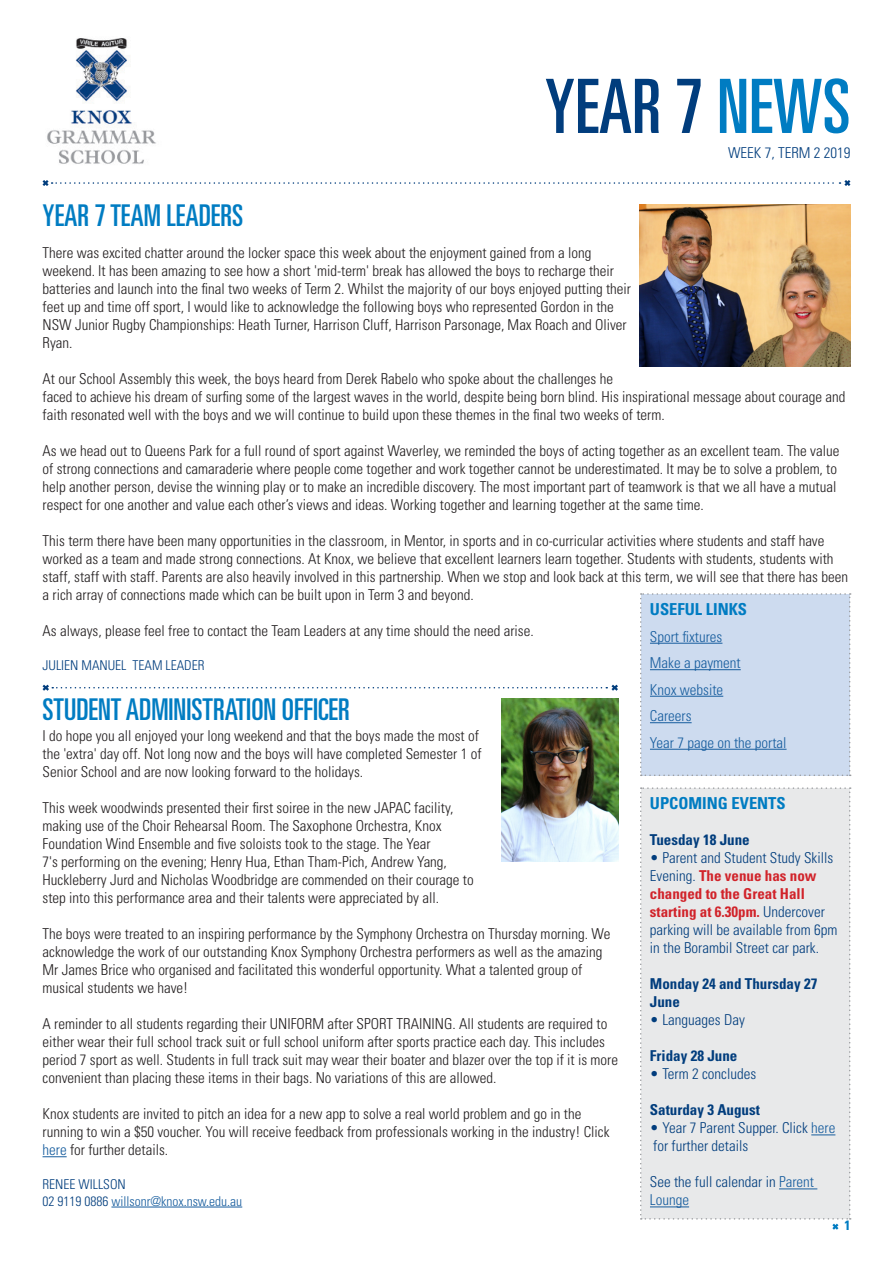
<style>
.page{position:relative;width:893px;height:1263px;background:#fff}
.page>*{position:absolute;margin:0;border:0;box-sizing:border-box;transform-origin:0 0}
.t1{font:ultra-condensed 75px "Univers LT Std";color:#013d7d}
.SECTION_HEADING{font:ultra-condensed 30px "Univers LT Std";color:#007cc2}
.Calendar_Heading{font:700 condensed 16.5px "Univers LT Std";color:#007cc2}
.COPY{font:300 condensed 15px/18px "Univers LT Std";color:#231f20}
.Calendar_Date{font:300 condensed 15px/18px "Univers LT Std";color:#013d7d}
.Calendar_Date-2{font:700 condensed 15px "Univers LT Std";color:#013d7d}
.Hyperlink{font:300 condensed 15px "Univers LT Std";color:#175d9e}
.WEEK_NUMBER{font:300 condensed 15px "Univers LT Std";color:#013d7d}
.AUTHOR{font:300 condensed 13.5px "Univers LT Std";color:#013d7d}
.AUTHOR-2{font:300 condensed 13.5px "Univers LT Std";color:#175d9e}
.t2{font:700 condensed 13.5px "Univers LT Std";color:#007cc2}
.s1{color:#007cc2}
.s2{color:#175d9e}
.s3{color:#013d7d}
.s4{font-weight:700;color:#d1232a}
</style>
<div class="page">
<svg style="left:42px;top:180px;width:809px;height:6px"></svg>
<img style="left:47px;top:38px;width:109px;height:126px">
<svg style="left:42px;top:684px;width:576px;height:7px"></svg>
<div style="left:640px;top:787px;width:211px;height:443px;background:#e8e9ea"></div>
<svg style="left:43px;top:1156px;width:24px;height:1px"></svg>
<hr style="left:111px;top:1207px;width:131px;height:1px;background:#175d9e">
<img style="left:501px;top:699px;width:117px;height:162px">
<div style="left:640px;top:593px;width:211px;height:183px;background:#cddbef"></div>
<img style="left:640px;top:204px;width:210px;height:162px">
<h1 class="t1" style="left:545px;top:64px;width:307px">YEAR 7 <span class="s1">NEWS</span></h1>
<p class="SECTION_HEADING" style="left:43px;top:198px;width:202px">YEAR 7 TEAM LEADERS</p>
<p class="WEEK_NUMBER" style="left:728px;top:143px;width:124px">WEEK 7, TERM 2 2019</p>
<p class="COPY" style="left:43px;top:243px;width:590px">There was excited chatter around the locker space this week about the enjoyment gained from a long weekend. It has been amazing to see how a short 'mid-term' break has allowed the boys to recharge their batteries and launch into the final two weeks of Term 2. Whilst the majority of our boys enjoyed putting their feet up and time off sport, I would like to acknowledge the following boys who represented Gordon in the NSW Junior Rugby Championships: Heath Turner, Harrison Cluff, Harrison Parsonage, Max Roach and Oliver Ryan.</p>
<p class="COPY" style="left:43px;top:369px;width:804px">At our School Assembly this week, the boys heard from Derek Rabelo who spoke about the challenges he<br>faced to achieve his dream of surfing some of the largest waves in the world, despite being born blind. His inspirational message about courage and faith resonated well with the boys and we will continue to build upon these themes in the final two weeks of term.</p>
<p class="COPY" style="left:43px;top:441px;width:798px">As we head out to Queens Park for a full round of sport against Waverley, we reminded the boys of acting together as an excellent team. The value of strong connections and camaraderie where people come together and work together cannot be underestimated. It may be to solve a problem, to help another person, devise the winning play or to make an incredible discovery. The most important part of teamwork is that we all have a mutual respect for one another and value each other’s views and ideas. Working together and learning together at the same time.</p>
<p class="COPY" style="left:43px;top:531px;width:807px">This term there have been many opportunities in the classroom, in Mentor, in sports and in co-curricular activities where students and staff have worked as a team and made strong connections. At Knox, we believe that excellent learners learn together. Students with students, students with staff, staff with staff. Parents are also heavily involved in this partnership. When we stop and look back at this term, we will see that there has been a rich array of connections made which can be built upon in Term 3 and beyond.</p>
<p class="COPY" style="left:43px;top:621px;width:493px">As always, please feel free to contact the Team Leaders at any time should the need arise.</p>
<p class="AUTHOR" style="left:43px;top:657px;width:163px">JULIEN MANUEL TEAM LEADER</p>
<p class="Calendar_Heading" style="left:650px;top:599px;width:99px">USEFUL LINKS</p>
<p class="Hyperlink" style="left:650px;top:627px;width:74px">Sport fixtures</p>
<p class="Hyperlink" style="left:650px;top:654px;width:92px">Make a payment</p>
<p class="Hyperlink" style="left:650px;top:680px;width:75px">Knox website</p>
<p class="Hyperlink" style="left:650px;top:707px;width:43px">Careers</p>
<p class="Hyperlink" style="left:650px;top:733px;width:138px">Year 7 page on the portal</p>
<p class="SECTION_HEADING" style="left:43px;top:693px;width:309px">STUDENT ADMINISTRATION OFFICER</p>
<p class="COPY" style="left:43px;top:727px;width:441px">I do hope you all enjoyed your long weekend and that the boys made the most of the 'extra' day off. Not long now and the boys will have completed Semester 1 of<br>Senior School and are now looking forward to the holidays.</p>
<p class="COPY" style="left:43px;top:799px;width:433px">This week woodwinds presented their first soiree in the new JAPAC facility, making use of the Choir Rehearsal Room. The Saxophone Orchestra, Knox Foundation Wind Ensemble and five soloists took to the stage. The Year<br>7's performing on the evening; Henry Hua, Ethan Tham-Pich, Andrew Yang, Huckleberry Jurd and Nicholas Woodbridge are commended on their courage to step into this performance area and their talents were appreciated by all.</p>
<p class="COPY" style="left:43px;top:925px;width:569px">The boys were treated to an inspiring performance by the Symphony Orchestra on Thursday morning. We acknowledge the work of our outstanding Knox Symphony Orchestra performers as well as the amazing Mr James Brice who organised and facilitated this wonderful opportunity. What a talented group of musical students we have!</p>
<p class="COPY" style="left:43px;top:1015px;width:577px">A reminder to all students regarding their UNIFORM after SPORT TRAINING. All students are required to either wear their full school track suit or full school uniform after sports practice each day. This includes period 7 sport as well. Students in full track suit may wear their boater and blazer over the top if it is more convenient than placing these items in their bags. No variations of this are allowed.</p>
<p class="COPY" style="left:43px;top:1105px;width:568px">Knox students are invited to pitch an idea for a new app to solve a real world problem and go in the running to win a $50 voucher. You will receive feedback from professionals working in the industry! Click <span class="s2">here</span> for further details.</p>
<p class="AUTHOR" style="left:43px;top:1176px;width:85px">RENEE WILLSON</p>
<p class="AUTHOR-2" style="left:43px;top:1193px;width:201px"><span class="s3">02 9119 0886</span> willsonr@knox.nsw.edu.au</p>
<p class="Calendar_Heading" style="left:650px;top:793px;width:137px">UPCOMING EVENTS</p>
<p class="Calendar_Date-2" style="left:650px;top:831px;width:101px">Tuesday 18 June</p>
<p class="Calendar_Date" style="left:650px;top:849px;width:185px">• Parent and Student Study Skills</p>
<p class="Calendar_Date" style="left:650px;top:867px;width:189px">Evening. <span class="s4">The venue has now changed to the Great Hall starting at 6.30pm.</span> Undercover parking will be available from 6pm in the Borambil Street car park.</p>
<p class="Calendar_Date-2" style="left:650px;top:975px;width:169px">Monday 24 and Thursday 27</p>
<p class="Calendar_Date-2" style="left:650px;top:993px;width:31px">June</p>
<p class="Calendar_Date" style="left:650px;top:1011px;width:96px">• Languages Day</p>
<p class="Calendar_Date-2" style="left:650px;top:1047px;width:89px">Friday 28 June</p>
<p class="Calendar_Date" style="left:650px;top:1065px;width:108px">• Term 2 concludes</p>
<p class="Calendar_Date-2" style="left:650px;top:1101px;width:111px">Saturday 3 August</p>
<p class="Calendar_Date" style="left:650px;top:1119px;width:187px">• Year 7 Parent Supper. Click <span class="s2">here</span></p>
<p class="Calendar_Date" style="left:653px;top:1137px;width:96px">for further details</p>
<p class="Calendar_Date" style="left:650px;top:1173px;width:166px">See the full calendar in <span class="s2">Parent<br>Lounge</span></p>
<p class="t2" style="left:844px;top:1217px;width:7px">1</p>
</div>
